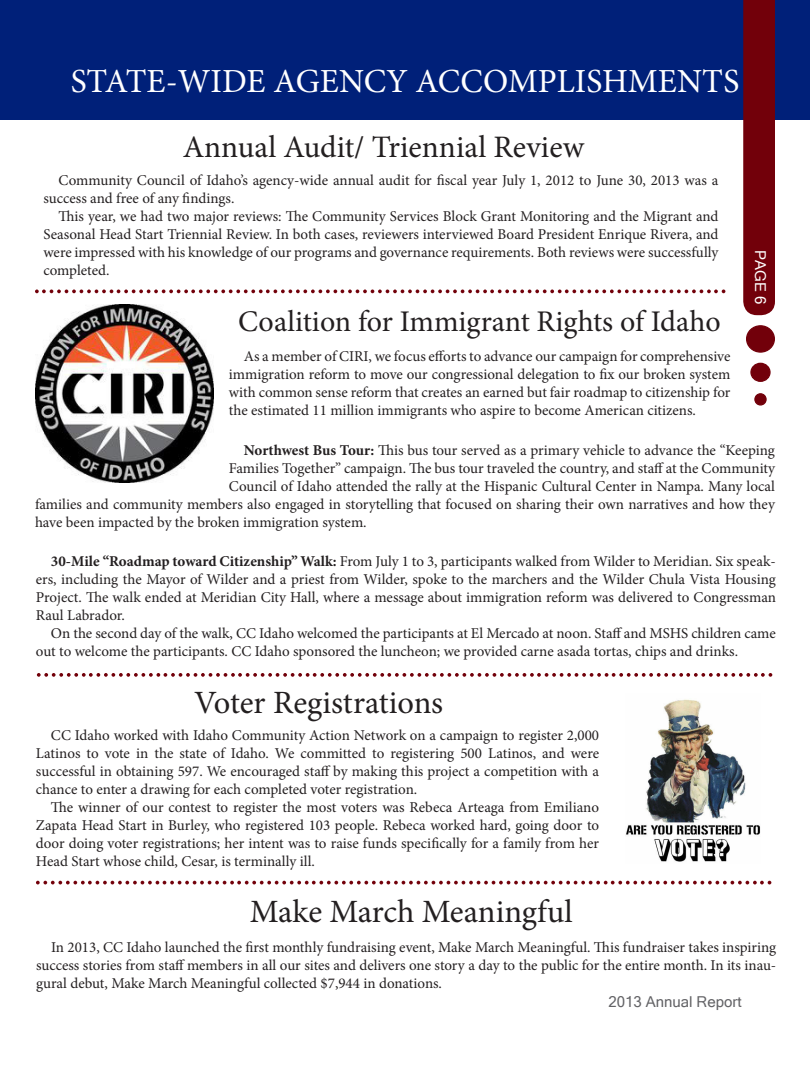
<style>
.page{position:relative;width:810px;height:1080px;background:#fff}
.page>*{position:absolute;margin:0;border:0;box-sizing:border-box;transform-origin:0 0}
.t1{font:33.75px "Minion Pro";color:#fff}
.t2{font:32.5px "Minion Pro";letter-spacing:-.005em;color:#231f20}
.t3{font:31.25px "Minion Pro";color:#231f20}
.t4{font:30px "Minion Pro";color:#231f20}
.t5{font:15px/18px "Minion Pro";color:#231f20;text-align:justify}
.t6{font:15px "Microsoft Sans Serif";color:#636366}
.t7{font:15px "Microsoft Sans Serif";color:#fff}
.s1{font-weight:700}
</style>
<div class="page">
<div style="left:0;top:0;width:810px;height:120px;background:#002079"></div>
<div style="left:747px;top:326px;width:27px;height:26px;background:#72000a;border-radius:50%"></div>
<div style="left:746px;top:325px;width:29px;height:28px;border:1px solid #72000a;border-radius:50%"></div>
<div style="left:751px;top:363px;width:19px;height:18px;background:#72000a;border-radius:50%"></div>
<div style="left:750px;top:363px;width:21px;height:19px;border:1px solid #72000a;border-radius:50%"></div>
<div style="left:755px;top:394px;width:11px;height:11px;background:#72000a;border-radius:50%"></div>
<div style="left:754px;top:393px;width:13px;height:13px;border:1px solid #72000a;border-radius:50%"></div>
<div style="left:743px;top:0;width:32px;height:315px;background:#72000a"></div>
<svg style="left:35px;top:289px;width:690px;height:4px"></svg>
<img style="left:35px;top:304px;width:179px;height:179px">
<svg style="left:37px;top:673px;width:735px;height:4px"></svg>
<svg style="left:36px;top:881px;width:735px;height:3px"></svg>
<img style="left:625px;top:699px;width:135px;height:163px">
<p class="t1" style="left:71px;top:58px;width:670px">STATE-WIDE AGENCY ACCOMPLISHMENTS</p>
<p class="t3" style="left:183px;top:126px;width:403px">Annual Audit/ Triennial Review</p>
<p class="t5" style="left:58px;top:171px;width:661px">Community Council of Idaho’s agency-wide annual audit for fiscal year July 1, 2012 to June 30, 2013 was a</p>
<p class="t5" style="left:43px;top:189px;width:192px">success and free of any findings.</p>
<p class="t5" style="left:58px;top:207px;width:662px">This year, we had two major reviews: The Community Services Block Grant Monitoring and the Migrant and</p>
<p class="t5" style="left:43px;top:225px;width:677px">Seasonal Head Start Triennial Review. In both cases, reviewers interviewed Board President Enrique Rivera, and</p>
<p class="t5" style="left:43px;top:243px;width:676px">were impressed with his knowledge of our programs and governance requirements. Both reviews were successfully</p>
<p class="t5" style="left:43px;top:261px;width:67px">completed.</p>
<p class="t4" style="left:238px;top:301px;width:484px">Coalition for Immigrant Rights of Idaho</p>
<p class="t5" style="left:229px;top:347px;width:503px;text-indent:15px">As a member of CIRI, we focus efforts to advance our campaign for comprehensive immigration reform to move our congressional delegation to fix our broken system with common sense reform that creates an earned but fair roadmap to citizenship for the estimated 11 million immigrants who aspire to become American citizens.</p>
<p class="t5" style="left:244px;top:441px;width:533px"><span class="s1">Northwest Bus Tour:</span> This bus tour served as a primary vehicle to advance the “Keeping</p>
<p class="t5" style="left:229px;top:459px;width:548px">Families Together” campaign. The bus tour traveled the country, and staff at the Community</p>
<p class="t5" style="left:229px;top:477px;width:548px">Council of Idaho attended the rally at the Hispanic Cultural Center in Nampa. Many local</p>
<p class="t5" style="left:35px;top:495px;width:741px">families and community members also engaged in storytelling that focused on sharing their own narratives and how they</p>
<p class="t5" style="left:35px;top:513px;width:333px">have been impacted by the broken immigration system.</p>
<p class="t5" style="left:51px;top:552px;width:726px"><span class="s1">30-Mile “Roadmap toward Citizenship” Walk:</span> From July 1 to 3, participants walked from Wilder to Meridian. Six speak-</p>
<p class="t5" style="left:36px;top:570px;width:741px">ers, including the Mayor of Wilder and a priest from Wilder, spoke to the marchers and the Wilder Chula Vista Housing</p>
<p class="t5" style="left:36px;top:588px;width:742px">Project. The walk ended at Meridian City Hall, where a message about immigration reform was delivered to Congressman</p>
<p class="t5" style="left:36px;top:606px;width:90px">Raul Labrador.</p>
<p class="t5" style="left:51px;top:624px;width:726px">On the second day of the walk, CC Idaho welcomed the participants at El Mercado at noon. Staff and MSHS children came</p>
<p class="t5" style="left:36px;top:642px;width:704px">out to welcome the participants. CC Idaho sponsored the luncheon; we provided carne asada tortas, chips and drinks.</p>
<p class="t7" style="left:770px;top:250px;width:56px;rotate:90deg">PAGE 6</p>
<p class="t2" style="left:194px;top:681px;width:250px">Voter Registrations</p>
<p class="t5" style="left:51px;top:726px;width:550px">CC Idaho worked with Idaho Community Action Network on a campaign to register 2,000</p>
<p class="t5" style="left:36px;top:744px;width:565px">Latinos to vote in the state of Idaho. We committed to registering 500 Latinos, and were</p>
<p class="t5" style="left:36px;top:762px;width:565px">successful in obtaining 597. We encouraged staff by making this project a competition with a</p>
<p class="t5" style="left:36px;top:780px;width:383px">chance to enter a drawing for each completed voter registration.</p>
<p class="t5" style="left:51px;top:798px;width:550px">The winner of our contest to register the most voters was Rebeca Arteaga from Emiliano</p>
<p class="t5" style="left:36px;top:816px;width:565px">Zapata Head Start in Burley, who registered 103 people. Rebeca worked hard, going door to</p>
<p class="t5" style="left:36px;top:834px;width:565px">door doing voter registrations; her intent was to raise funds specifically for a family from her</p>
<p class="t5" style="left:36px;top:852px;width:280px">Head Start whose child, Cesar, is terminally ill.</p>
<p class="t2" style="left:250px;top:890px;width:325px">Make March Meaningful</p>
<p class="t5" style="left:36px;top:938px;width:742px;text-indent:15px">In 2013, CC Idaho launched the first monthly fundraising event, Make March Meaningful. This fundraiser takes inspiring success stories from staff members in all our sites and delivers one story a day to the public for the entire month. In its inau&shy;gural debut, Make March Meaningful collected $7,944 in donations.</p>
<p class="t6" style="left:608px;top:992px;width:135px">2013 Annual Report</p>
</div>
